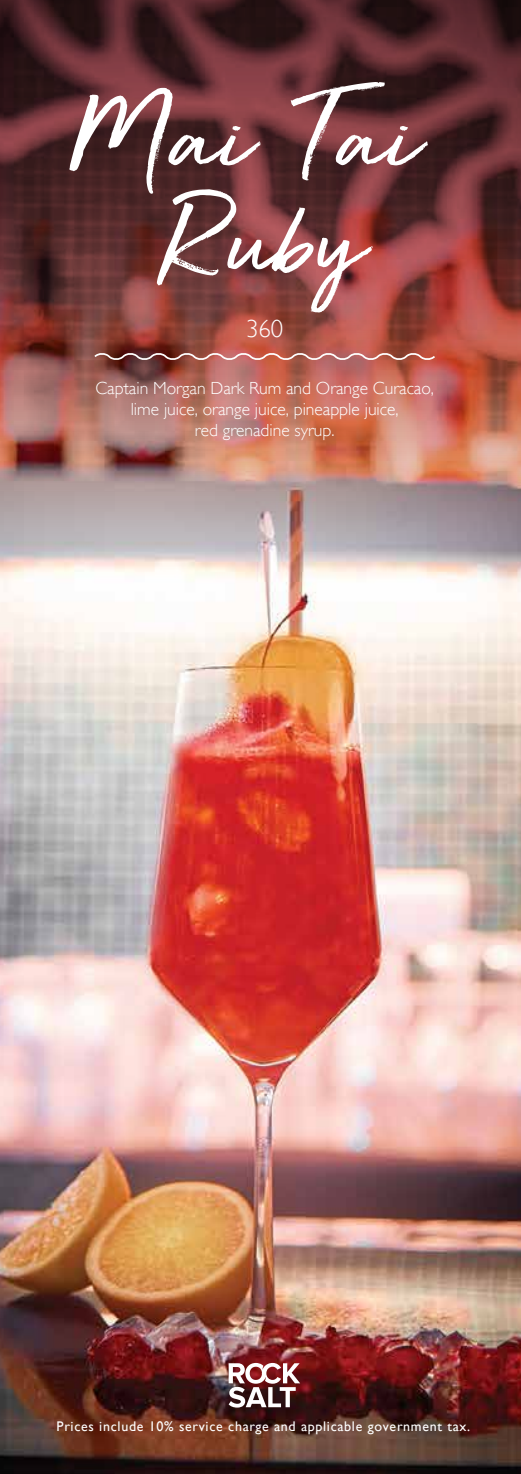
<style>
.page{position:relative;width:521px;height:1474px;background:#fff}
.page>*{position:absolute;margin:0;border:0;box-sizing:border-box;transform-origin:0 0}
.t1{font:118.65px/103.8px "Golden Plains";color:#fff;text-align:center}
.t2{font:300 24.68px "Gill Sans";color:#fff}
.t3{font:300 17.5px/21px "Gill Sans";color:#fff;text-align:center}
.t4{font:14px "Gill Sans";letter-spacing:.05em;color:#fff}
</style>
<div class="page">
<img style="left:0;top:562px;width:521px;height:911px">
<img style="left:0;top:0;width:521px;height:562px">
<svg style="left:92px;top:350px;width:345px;height:12px"></svg>
<svg style="left:229px;top:1362px;width:71px;height:45px"></svg>
<h1 class="t1" style="left:71px;top:94px;width:350px">Mai Tai<br>Ruby</h1>
<h2 class="t2" style="left:246px;top:315px;width:39px">360</h2>
<p class="t3" style="left:95px;top:378px;width:340px">Captain Morgan Dark Rum and Orange Curacao, lime juice, orange juice, pineapple juice,<br>red grenadine syrup.</p>
<p class="t4" style="left:57px;top:1417px;width:415px">Prices include 10% service charge and applicable government tax.</p>
</div>
